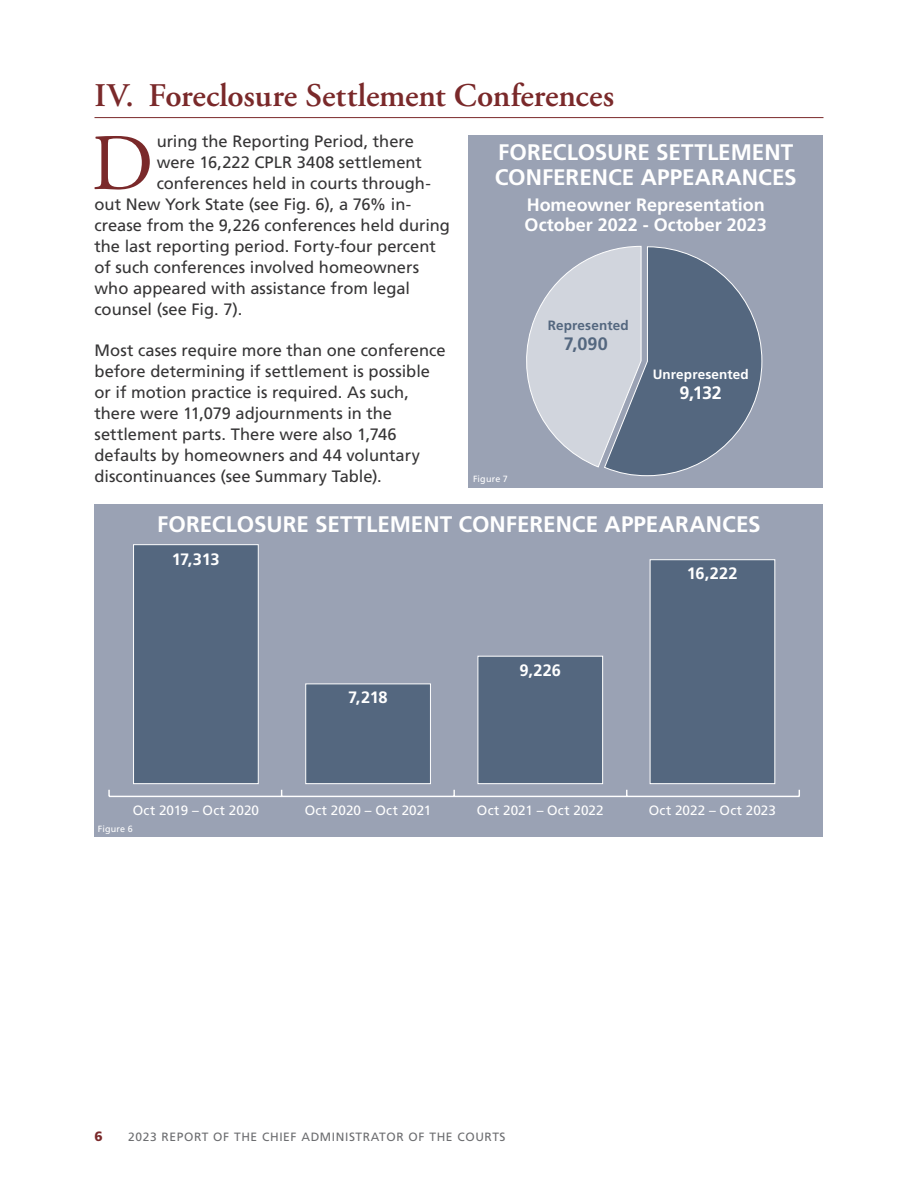
<style>
.page{position:relative;width:918px;height:1188px;background:#fff}
.page>*{position:absolute;margin:0;border:0;box-sizing:border-box;transform-origin:0 0}
.P_-_Drop{font:79.8px "Adobe Garamond Pro";color:#7a292a}
.t1{font:600 33px "Adobe Garamond Pro";letter-spacing:-.005em;color:#7a292a}
.t2{font:700 22.5px/25.5px "Frutiger LT Std";color:#fff}
.t3{font:700 18px "Frutiger LT Std";color:#fff}
.t4{font:700 18px "Frutiger LT Std";color:#54677f}
.P_-_Drop-2{font:16.5px/21px "Frutiger LT Std";color:#363536}
.t5{font:700 16.5px "Frutiger LT Std";letter-spacing:-.02em;color:#fff}
.t6{font:13.5px "Frutiger LT Std";letter-spacing:.005em;color:#fff}
.t7{font:700 13.5px "Frutiger LT Std";letter-spacing:.01em;color:#fff}
.t8{font:700 13.5px "Frutiger LT Std";letter-spacing:.01em;color:#54677f}
.t9{font:900 13.5px "Frutiger LT Std";color:#7a292a}
.t10{font:12px "Frutiger LT Std";letter-spacing:.05em;color:#6c6d70}
.t11{font:9px "Frutiger LT Std";letter-spacing:.02em;color:#fff}
</style>
<div class="page">
<hr style="left:94px;top:117px;width:730px;height:1px;background:#7a292a">
<div style="left:94px;top:504px;width:730px;height:333px;background:#9aa2b4"></div>
<hr style="left:109px;top:796px;width:690px;height:1px;background:#fff">
<svg style="left:108px;top:790px;width:2px;height:6px"></svg>
<svg style="left:453px;top:790px;width:2px;height:6px"></svg>
<div style="left:133px;top:544px;width:126px;height:240px;background:#54677f;border:1px solid #fff"></div>
<div style="left:305px;top:684px;width:126px;height:100px;background:#54677f;border:1px solid #fff"></div>
<div style="left:478px;top:656px;width:125px;height:128px;background:#54677f;border:1px solid #fff"></div>
<div style="left:650px;top:559px;width:125px;height:225px;background:#54677f;border:1px solid #fff"></div>
<div style="left:468px;top:135px;width:355px;height:353px;background:#9aa2b4"></div>
<svg style="left:526px;top:246px;width:237px;height:230px"></svg>
<h1 class="t1" style="left:94px;top:77px;width:521px">IV. Foreclosure Settlement Conferences</h1>
<p class="P_-_Drop" style="left:91px;top:116px;width:64px">D</p>
<p class="P_-_Drop-2" style="left:157px;top:131px;width:259px">uring the Reporting Period, there</p>
<p class="t2" style="left:495px;top:139px;width:304px">FORECLOSURE SETTLEMENT<br>CONFERENCE APPEARANCES</p>
<p class="t3" style="left:527px;top:195px;width:240px">Homeowner Representation</p>
<p class="t3" style="left:525px;top:214px;width:244px">October 2022 - October 2023</p>
<p class="P_-_Drop-2" style="left:157px;top:152px;width:267px">were 16,222 CPLR 3408 settlement</p>
<p class="P_-_Drop-2" style="left:157px;top:173px;width:276px">conferences held in courts through-</p>
<p class="P_-_Drop-2" style="left:94px;top:194px;width:318px">out New York State (see Fig. 6), a 76% in-</p>
<p class="P_-_Drop-2" style="left:94px;top:215px;width:357px">crease from the 9,226 conferences held during</p>
<p class="P_-_Drop-2" style="left:94px;top:236px;width:343px">the last reporting period. Forty-four percent</p>
<p class="P_-_Drop-2" style="left:94px;top:257px;width:326px">of such conferences involved homeowners</p>
<p class="P_-_Drop-2" style="left:94px;top:278px;width:317px">who appeared with assistance from legal</p>
<p class="P_-_Drop-2" style="left:94px;top:299px;width:149px">counsel (see Fig. 7).</p>
<p class="P_-_Drop-2" style="left:94px;top:340px;width:353px">Most cases require more than one conference before determining if settlement is possible or if motion practice is required. As such, there were 11,079 adjournments in the settlement parts. There were also 1,746 defaults by homeowners and 44 voluntary discontinuances (see Summary Table).</p>
<p class="t2" style="left:157px;top:512px;width:605px">FORECLOSURE SETTLEMENT CONFERENCE APPEARANCES</p>
<p class="t5" style="left:172px;top:550px;width:49px">17,313</p>
<p class="t8" style="left:548px;top:318px;width:82px">Represented</p>
<p class="t4" style="left:564px;top:333px;width:45px">7,090</p>
<p class="t7" style="left:653px;top:367px;width:98px">Unrepresented</p>
<p class="t3" style="left:680px;top:382px;width:44px">9,132</p>
<p class="t11" style="left:473px;top:473px;width:36px">Figure 7</p>
<p class="t5" style="left:687px;top:563px;width:52px">16,222</p>
<p class="t5" style="left:348px;top:687px;width:41px">7,218</p>
<p class="t5" style="left:519px;top:660px;width:43px">9,226</p>
<p class="t6" style="left:133px;top:803px;width:128px">Oct 2019 – Oct 2020</p>
<p class="t6" style="left:305px;top:803px;width:128px">Oct 2020 – Oct 2021</p>
<p class="t6" style="left:477px;top:803px;width:128px">Oct 2021 – Oct 2022</p>
<p class="t6" style="left:649px;top:803px;width:129px">Oct 2022 – Oct 2023</p>
<p class="t11" style="left:98px;top:823px;width:36px">Figure 6</p>
<p class="t9" style="left:94px;top:1128px;width:10px">6</p>
<p class="t10" style="left:128px;top:1130px;width:379px">2023 REPORT OF THE CHIEF ADMINISTRATOR OF THE COURTS</p>
</div>
